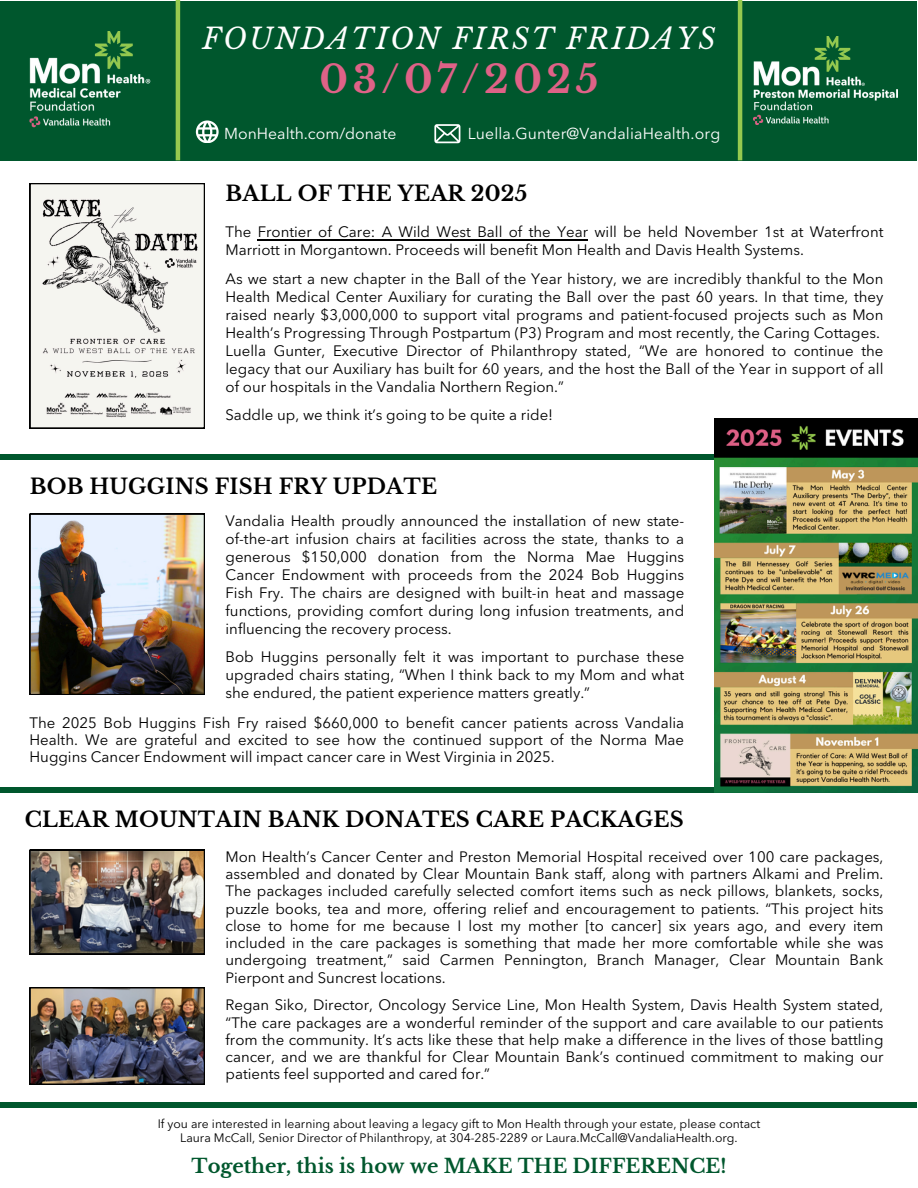
<style>
.page{position:relative;width:918px;height:1188px;background:#fff}
.page>*{position:absolute;margin:0;border:0;box-sizing:border-box;transform-origin:0 0}
.t1{font:700 37.95px "Libre Baskerville";letter-spacing:.12em;color:#df6287}
.t2{font:italic 28.65px "Libre Baskerville";letter-spacing:.08em;color:#fff}
.t3{font:700 21px "Libre Baskerville";letter-spacing:.01em;color:#000}
.t4{font:700 19.5px "Libre Baskerville";color:#00572d}
.t5{font:15.75px "Avenir Next LT Pro";letter-spacing:.01em;color:#fff}
.t6{font:15px/18px "Avenir Next LT Pro";color:#000;text-align:justify}
.t7{font:12.15px/13.6px "Avenir Next LT Pro";color:#000;text-align:center}
</style>
<div class="page">
<div style="left:0;top:1px;width:917px;height:159px;background:#00572d"></div>
<svg style="left:30px;top:183px;width:175px;height:245px"></svg>
<img style="left:30px;top:32px;width:121px;height:95px">
<img style="left:754px;top:37px;width:144px;height:87px">
<img style="left:30px;top:514px;width:175px;height:181px">
<div style="left:0;top:454px;width:918px;height:6px;background:#00572d"></div>
<div style="left:0;top:787px;width:917px;height:6px;background:#00572d"></div>
<img style="left:715px;top:419px;width:203px;height:373px">
<hr style="left:738px;top:0;width:4px;height:160px;background:#96ca4f">
<hr style="left:176px;top:0;width:4px;height:160px;background:#96ca4f">
<div style="left:0;top:1102px;width:917px;height:6px;background:#00572d"></div>
<svg style="left:196px;top:120px;width:22px;height:23px"></svg>
<svg style="left:434px;top:124px;width:26px;height:19px"></svg>
<img style="left:30px;top:850px;width:175px;height:104px">
<hr style="left:258px;top:239px;width:330px;height:1px;background:#000">
<img style="left:30px;top:987px;width:175px;height:97px">
<h1 class="t2" style="left:202px;top:21px;width:515px">FOUNDATION FIRST FRIDAYS</h1>
<p class="t1" style="left:320px;top:56px;width:280px">03/07/2025</p>
<p class="t5" style="left:224px;top:127px;width:174px">MonHealth.com/donate</p>
<p class="t5" style="left:468px;top:127px;width:254px">Luella.Gunter@VandaliaHealth.org</p>
<h5 class="t3" style="left:226px;top:181px;width:303px">BALL OF THE YEAR 2025</h5>
<h5 class="t6" style="left:226px;top:225px;width:659px">The Frontier of Care: A Wild West Ball of the Year will be held November 1st at Waterfront<br>Marriott in Morgantown. Proceeds will benefit Mon Health and Davis Health Systems.</h5>
<p class="t6" style="left:226px;top:271px;width:659px;text-align:left">As we start a new chapter in the Ball of the Year history, we are incredibly thankful to the Mon Health Medical Center Auxiliary for curating the Ball over the past 60 years. In that time, they raised nearly $3,000,000 to support vital programs and patient-focused projects such as Mon Health’s Progressing Through Postpartum (P3) Program and most recently, the Caring Cottages.<br>Luella Gunter, Executive Director of Philanthropy stated, “We are honored to continue the legacy that our Auxiliary has built for 60 years, and the host the Ball of the Year in support of all of our hospitals in the Vandalia Northern Region.”</p>
<p class="t6" style="left:226px;top:408px;width:329px">Saddle up, we think it’s going to be quite a ride!</p>
<h3 class="t3" style="left:30px;top:473px;width:409px">BOB HUGGINS FISH FRY UPDATE</h3>
<h5 class="t6" style="left:226px;top:513px;width:460px">Vandalia Health proudly announced the installation of new state&shy;of-the-art infusion chairs at facilities across the state, thanks to a generous $150,000 donation from the Norma Mae Huggins Cancer Endowment with proceeds from the 2024 Bob Huggins Fish Fry. The chairs are designed with built-in heat and massage functions, providing comfort during long infusion treatments, and influencing the recovery process.</h5>
<p class="t6" style="left:226px;top:650px;width:460px">Bob Huggins personally felt it was important to purchase these upgraded chairs stating, “When I think back to my Mom and what she endured, the patient experience matters greatly.”</p>
<h3 class="t6" style="left:30px;top:716px;width:656px;line-height:16.8px">The 2025 Bob Huggins Fish Fry raised $660,000 to benefit cancer patients across Vandalia Health. We are grateful and excited to see how the continued support of the Norma Mae Huggins Cancer Endowment will impact cancer care in West Virginia in 2025.</h3>
<h5 class="t3" style="left:25px;top:807px;width:661px">CLEAR MOUNTAIN BANK DONATES CARE PACKAGES</h5>
<h5 class="t6" style="left:226px;top:849px;width:659px;line-height:17.2px">Mon Health’s Cancer Center and Preston Memorial Hospital received over 100 care packages, assembled and donated by Clear Mountain Bank staff, along with partners Alkami and Prelim.<br>The packages included carefully selected comfort items such as neck pillows, blankets, socks, puzzle books, tea and more, offering relief and encouragement to patients. “This project hits close to home for me because I lost my mother [to cancer] six years ago, and every item included in the care packages is something that made her more comfortable while she was undergoing treatment,” said Carmen Pennington, Branch Manager, Clear Mountain Bank Pierpont and Suncrest locations.</h5>
<p class="t6" style="left:226px;top:998px;width:659px;line-height:17.2px">Regan Siko, Director, Oncology Service Line, Mon Health System, Davis Health System stated, “The care packages are a wonderful reminder of the support and care available to our patients from the community. It’s acts like these that help make a difference in the lives of those battling cancer, and we are thankful for Clear Mountain Bank’s continued commitment to making our patients feel supported and cared for.”</p>
<h2 class="t7" style="left:158px;top:1118px;width:604px">If you are interested in learning about leaving a legacy gift to Mon Health through your estate, please contact<br>Laura McCall, Senior Director of Philanthropy, at 304-285-2289 or Laura.McCall@VandaliaHealth.org.</h2>
<p class="t4" style="left:192px;top:1154px;width:536px">Together, this is how we MAKE THE DIFFERENCE!</p>
</div>
